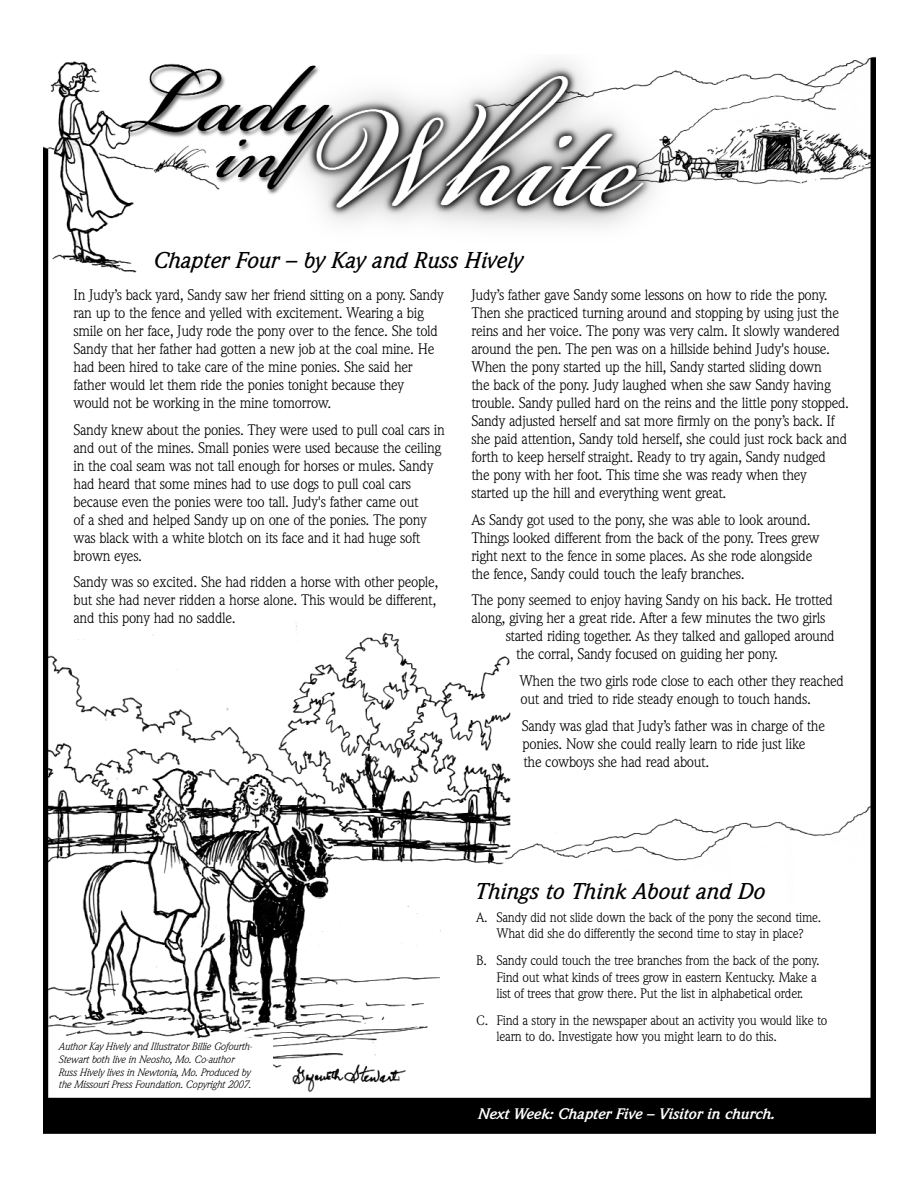
<style>
.page{position:relative;width:918px;height:1188px;background:#fff}
.page>*{position:absolute;margin:0;border:0;box-sizing:border-box;transform-origin:0 0}
.t1{font:italic 500 22.5px "Weidemann";color:#000}
.t2{font:15px/18px "Weidemann";letter-spacing:-.02em;color:#000}
.t3{font:italic 700 15px "Weidemann";color:#fff}
.t4{font:13.5px/16.2px "Weidemann";letter-spacing:-.02em;color:#000}
.t5{font:italic 10.5px/12.6px "Weidemann";letter-spacing:-.02em;color:#000}
</style>
<div class="page">
<img style="left:43px;top:56px;width:832px;height:1078px">
<div style="left:52px;top:1038px;width:221px;height:56px;background:#fff"></div>
<h1 class="t1" style="left:154px;top:252px;width:371px">Chapter Four – by Kay and Russ Hively</h1>
<p class="t2" style="left:74px;top:287px;width:372px">In Judy’s back yard, Sandy saw her friend sitting on a pony. Sandy ran up to the fence and yelled with excitement. Wearing a big smile on her face, Judy rode the pony over to the fence. She told Sandy that her father had gotten a new job at the coal mine. He had been hired to take care of the mine ponies. She said her father would let them ride the ponies tonight because they would not be working in the mine tomorrow.</p>
<p class="t2" style="left:74px;top:422px;width:373px">Sandy knew about the ponies. They were used to pull coal cars in and out of the mines. Small ponies were used because the ceiling in the coal seam was not tall enough for horses or mules. Sandy had heard that some mines had to use dogs to pull coal cars because even the ponies were too tall. Judy's father came out<br>of a shed and helped Sandy up on one of the ponies. The pony was black with a white blotch on its face and it had huge soft brown eyes.</p>
<p class="t2" style="left:74px;top:574px;width:366px">Sandy was so excited. She had ridden a horse with other people, but she had never ridden a horse alone. This would be different, and this pony had no saddle.</p>
<p class="t2" style="left:471px;top:287px;width:379px">Judy’s father gave Sandy some lessons on how to ride the pony.<br>Then she practiced turning around and stopping by using just the reins and her voice. The pony was very calm. It slowly wandered around the pen. The pen was on a hillside behind Judy's house.<br>When the pony started up the hill, Sandy started sliding down<br>the back of the pony. Judy laughed when she saw Sandy having trouble. Sandy pulled hard on the reins and the little pony stopped.<br>Sandy adjusted herself and sat more firmly on the pony’s back. If she paid attention, Sandy told herself, she could just rock back and forth to keep herself straight. Ready to try again, Sandy nudged<br>the pony with her foot. This time she was ready when they<br>started up the hill and everything went great.</p>
<p class="t2" style="left:471px;top:512px;width:350px">As Sandy got used to the pony, she was able to look around.<br>Things looked different from the back of the pony. Trees grew right next to the fence in some places. As she rode alongside the fence, Sandy could touch the leafy branches.</p>
<p class="t2" style="left:471px;top:593px;width:363px">The pony seemed to enjoy having Sandy on his back. He trotted</p>
<p class="t2" style="left:471px;top:611px;width:356px">along, giving her a great ride. After a few minutes the two girls</p>
<p class="t2" style="left:506px;top:629px;width:331px">started riding together. As they talked and galloped around</p>
<p class="t2" style="left:516px;top:647px;width:263px">the corral, Sandy focused on guiding her pony.</p>
<p class="t2" style="left:519px;top:673px;width:326px">When the two girls rode close to each other they reached out and tried to ride steady enough to touch hands.</p>
<p class="t2" style="left:522px;top:718px;width:305px">Sandy was glad that Judy’s father was in charge of the ponies. Now she could really learn to ride just like the cowboys she had read about.</p>
<p class="t5" style="left:58px;top:1041px;width:196px">Author Kay Hively and Illustrator Billie Gofourth-Stewart both live in Neosho, Mo. Co-author Russ Hively lives in Newtonia, Mo. Produced by the Missouri Press Foundation. Copyright 2007.</p>
<h1 class="t1" style="left:476px;top:883px;width:291px">Things to Think About and Do</h1>
<p class="t4" style="left:476px;top:911px;width:347px;text-align:center">A. Sandy did not slide down the back of the pony the second time.<br>What did she do differently the second time to stay in place?</p>
<p class="t4" style="left:497px;top:954px;width:325px;text-indent:-20px">B. Sandy could touch the tree branches from the back of the pony.<br>Find out what kinds of trees grow in eastern Kentucky. Make a list of trees that grow there. Put the list in alphabetical order.</p>
<p class="t4" style="left:497px;top:1013px;width:332px;text-indent:-20px">C. Find a story in the newspaper about an activity you would like to learn to do. Investigate how you might learn to do this.</p>
<p class="t3" style="left:477px;top:1109px;width:299px">Next Week: Chapter Five – Visitor in church.</p>
</div>
